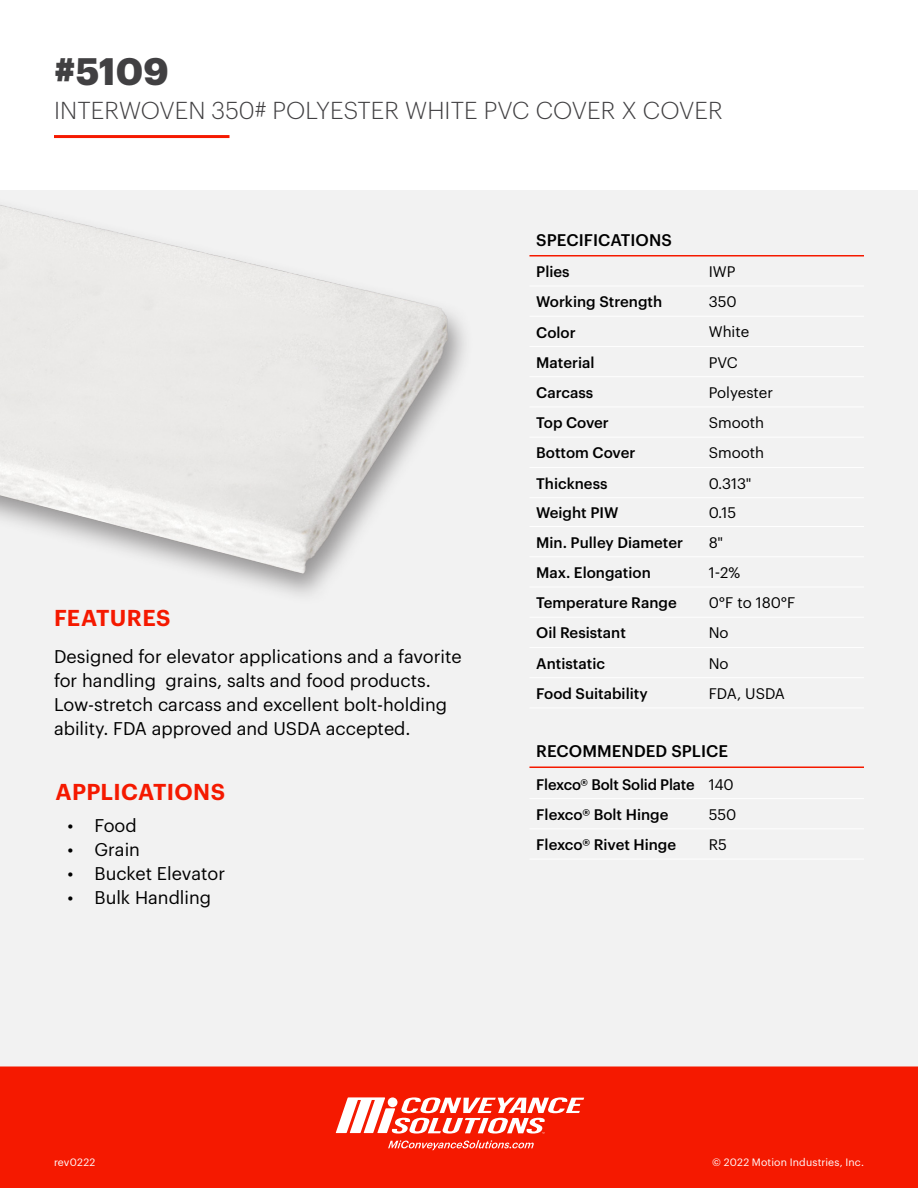
<style>
.page{position:relative;width:918px;height:1188px;background:#fff}
.page>*{position:absolute;margin:0;border:0;box-sizing:border-box;transform-origin:0 0}
.Flyer_Heading{font:700 37.5px "Graphik";color:#414042}
.Flyer_Subheading{font:300 24px "Graphik";letter-spacing:.005em;color:#414042}
.HEADER_-_RED{font:600 22.5px "Graphik";letter-spacing:.015em;color:#f51900}
.Body_Paragraph{font:18px/24px "Graphik";color:#000}
.Table_Header{font:500 16.5px "Graphik";letter-spacing:.005em;color:#000}
.Table_Body{font:500 15px "Graphik";color:#000}
.Table_Body-2{font:15px "Graphik";color:#000}
.t1{font:10.5px "Graphik";letter-spacing:.015em;color:#fff}
</style>
<div class="page">
<div style="left:0;top:190px;width:918px;height:881px;background:#f2f2f2"></div>
<div style="left:0;top:1066px;width:918px;height:122px;background:#f51900"></div>
<svg style="left:388px;top:1140px;width:146px;height:10px"></svg>
<svg style="left:336px;top:1097px;width:248px;height:37px"></svg>
<img style="left:0;top:205px;width:465px;height:390px">
<hr style="left:54px;top:135px;width:176px;height:3px;background:#f51900">
<hr style="left:529px;top:798px;width:173px;height:1px;background:#fff">
<hr style="left:529px;top:828px;width:173px;height:1px;background:#fff">
<hr style="left:529px;top:859px;width:173px;height:1px;background:#fff">
<hr style="left:529px;top:766px;width:173px;height:2px;background:#f51900">
<hr style="left:702px;top:766px;width:162px;height:2px;background:#f51900">
<hr style="left:702px;top:798px;width:162px;height:1px;background:#fff">
<hr style="left:702px;top:828px;width:162px;height:1px;background:#fff">
<hr style="left:702px;top:859px;width:162px;height:1px;background:#fff">
<hr style="left:529px;top:286px;width:173px;height:1px;background:#fff">
<hr style="left:529px;top:316px;width:173px;height:1px;background:#fff">
<hr style="left:529px;top:346px;width:173px;height:1px;background:#fff">
<hr style="left:529px;top:376px;width:173px;height:1px;background:#fff">
<hr style="left:529px;top:407px;width:173px;height:1px;background:#fff">
<hr style="left:529px;top:437px;width:173px;height:1px;background:#fff">
<hr style="left:529px;top:467px;width:173px;height:1px;background:#fff">
<hr style="left:529px;top:497px;width:173px;height:1px;background:#fff">
<hr style="left:529px;top:526px;width:173px;height:1px;background:#fff">
<hr style="left:529px;top:556px;width:173px;height:1px;background:#fff">
<hr style="left:529px;top:255px;width:173px;height:1px;background:#f51900">
<hr style="left:702px;top:255px;width:162px;height:1px;background:#f51900">
<hr style="left:529px;top:587px;width:173px;height:1px;background:#fff">
<hr style="left:529px;top:617px;width:173px;height:1px;background:#fff">
<hr style="left:529px;top:647px;width:173px;height:1px;background:#fff">
<hr style="left:529px;top:677px;width:173px;height:1px;background:#fff">
<hr style="left:702px;top:286px;width:162px;height:1px;background:#fff">
<hr style="left:702px;top:316px;width:162px;height:1px;background:#fff">
<hr style="left:702px;top:346px;width:162px;height:1px;background:#fff">
<hr style="left:702px;top:376px;width:162px;height:1px;background:#fff">
<hr style="left:702px;top:407px;width:162px;height:1px;background:#fff">
<hr style="left:702px;top:437px;width:162px;height:1px;background:#fff">
<hr style="left:702px;top:467px;width:162px;height:1px;background:#fff">
<hr style="left:702px;top:497px;width:162px;height:1px;background:#fff">
<hr style="left:702px;top:526px;width:162px;height:1px;background:#fff">
<hr style="left:702px;top:556px;width:162px;height:1px;background:#fff">
<hr style="left:702px;top:587px;width:162px;height:1px;background:#fff">
<hr style="left:702px;top:617px;width:162px;height:1px;background:#fff">
<hr style="left:702px;top:647px;width:162px;height:1px;background:#fff">
<hr style="left:702px;top:677px;width:162px;height:1px;background:#fff">
<hr style="left:529px;top:708px;width:173px;height:1px;background:#fff">
<hr style="left:702px;top:708px;width:162px;height:1px;background:#fff">
<p class="Flyer_Heading" style="left:54px;top:42px;width:116px">#5109</p>
<p class="Flyer_Subheading" style="left:54px;top:93px;width:670px">INTERWOVEN 350# POLYESTER WHITE PVC COVER X COVER</p>
<p class="HEADER_-_RED" style="left:54px;top:601px;width:118px">FEATURES</p>
<p class="Body_Paragraph" style="left:54px;top:643px;width:409px">Designed for elevator applications and a favorite for handling grains, salts and food products.<br>Low-stretch carcass and excellent bolt-holding ability. FDA approved and USDA accepted.</p>
<p class="HEADER_-_RED" style="left:56px;top:774px;width:171px">APPLICATIONS</p>
<p class="Body_Paragraph" style="left:68px;top:812px;width:71px">• Food</p>
<p class="Body_Paragraph" style="left:68px;top:836px;width:74px">• Grain</p>
<p class="Body_Paragraph" style="left:68px;top:860px;width:159px">• Bucket Elevator</p>
<p class="Body_Paragraph" style="left:68px;top:884px;width:145px">• Bulk Handling</p>
<p class="Table_Header" style="left:536px;top:227px;width:137px">SPECIFICATIONS</p>
<p class="Table_Body" style="left:536px;top:260px;width:35px">Plies</p>
<p class="Table_Body-2" style="left:709px;top:260px;width:28px">IWP</p>
<p class="Table_Body" style="left:536px;top:290px;width:127px">Working Strength</p>
<p class="Table_Body-2" style="left:709px;top:291px;width:30px">350</p>
<p class="Table_Body" style="left:536px;top:321px;width:41px">Color</p>
<p class="Table_Body-2" style="left:709px;top:321px;width:42px">White</p>
<p class="Table_Body" style="left:536px;top:351px;width:60px">Material</p>
<p class="Table_Body-2" style="left:709px;top:351px;width:31px">PVC</p>
<p class="Table_Body" style="left:536px;top:381px;width:59px">Carcass</p>
<p class="Table_Body-2" style="left:709px;top:381px;width:66px">Polyester</p>
<p class="Table_Body" style="left:536px;top:411px;width:74px">Top Cover</p>
<p class="Table_Body-2" style="left:709px;top:412px;width:57px">Smooth</p>
<p class="Table_Body" style="left:536px;top:442px;width:101px">Bottom Cover</p>
<p class="Table_Body-2" style="left:709px;top:442px;width:57px">Smooth</p>
<p class="Table_Body" style="left:536px;top:472px;width:73px">Thickness</p>
<p class="Table_Body-2" style="left:709px;top:472px;width:44px">0.313"</p>
<p class="Table_Body" style="left:536px;top:501px;width:84px">Weight PIW</p>
<p class="Table_Body-2" style="left:709px;top:502px;width:29px">0.15</p>
<p class="Table_Body" style="left:536px;top:531px;width:148px">Min. Pulley Diameter</p>
<p class="Table_Body-2" style="left:709px;top:531px;width:16px">8"</p>
<p class="Table_Body" style="left:536px;top:561px;width:116px">Max. Elongation</p>
<p class="Table_Body-2" style="left:709px;top:561px;width:33px">1-2%</p>
<p class="Table_Body" style="left:536px;top:591px;width:142px">Temperature Range</p>
<p class="Table_Body-2" style="left:709px;top:592px;width:88px">0°F to 180°F</p>
<p class="Table_Body" style="left:536px;top:622px;width:91px">Oil Resistant</p>
<p class="Table_Body-2" style="left:709px;top:622px;width:21px">No</p>
<p class="Table_Body" style="left:536px;top:652px;width:70px">Antistatic</p>
<p class="Table_Body-2" style="left:709px;top:652px;width:21px">No</p>
<p class="Table_Body" style="left:536px;top:682px;width:113px">Food Suitability</p>
<p class="Table_Body-2" style="left:709px;top:682px;width:78px">FDA, USDA</p>
<p class="Table_Header" style="left:536px;top:739px;width:193px">RECOMMENDED SPLICE</p>
<p class="Table_Body" style="left:536px;top:773px;width:160px">Flexco® Bolt Solid Plate</p>
<p class="Table_Body-2" style="left:709px;top:773px;width:27px">140</p>
<p class="Table_Body" style="left:536px;top:803px;width:134px">Flexco® Bolt Hinge</p>
<p class="Table_Body-2" style="left:709px;top:803px;width:29px">550</p>
<p class="Table_Body" style="left:536px;top:833px;width:141px">Flexco® Rivet Hinge</p>
<p class="Table_Body-2" style="left:709px;top:833px;width:20px">R5</p>
<p class="t1" style="left:54px;top:1154px;width:43px">rev0222</p>
<p class="t1" style="left:712px;top:1154px;width:153px">© 2022 Motion Industries, Inc.</p>
</div>
